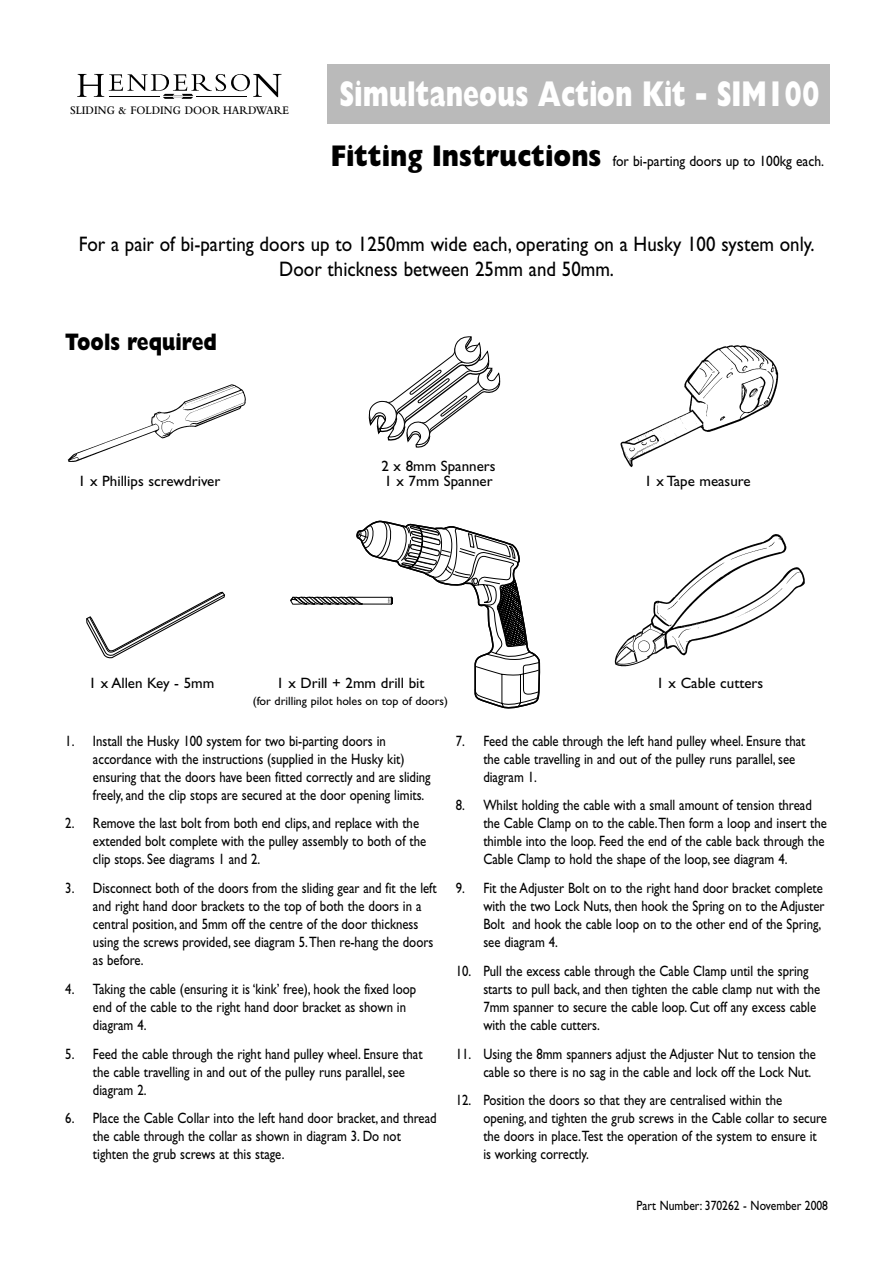
<style>
.page{position:relative;width:893px;height:1262px;background:#fff}
.page>*{position:absolute;margin:0;border:0;box-sizing:border-box;transform-origin:0 0}
.t1{font:800 36px "Gill Sans";color:#fff;scale:.72 1}
.t2{font:800 24px "Gill Sans";color:#000;scale:.8 1}
.t3{font:21px/25.2px "Gill Sans";color:#000;text-align:center;scale:.9 1}
.t4{font:15px/18px "Gill Sans";color:#000;scale:.85 1}
.t5{font:15px/15px "Gill Sans";color:#000}
.t6{font:15px "Gill Sans";color:#000;scale:.9 1}
.t7{font:13.5px "Gill Sans";color:#000;scale:.86 1}
.t8{font:12px "Gill Sans";color:#000}
.t9{font:600 12px "Bembo";color:#000;scale:.9 1}
.s1{font-weight:800;font-size:30px}
</style>
<div class="page">
<svg style="left:86px;top:591px;width:139px;height:68px"></svg>
<div style="left:327px;top:64px;width:502px;height:60px;background:#bababa"></div>
<svg style="left:77px;top:74px;width:204px;height:25px"></svg>
<hr style="left:109px;top:96px;width:50px;height:1px;background:#000">
<hr style="left:197px;top:96px;width:50px;height:1px;background:#000">
<img style="left:67px;top:384px;width:179px;height:78px">
<img style="left:620px;top:345px;width:159px;height:123px">
<svg style="left:368px;top:336px;width:133px;height:112px"></svg>
<img style="left:614px;top:534px;width:191px;height:133px">
<svg style="left:290px;top:520px;width:251px;height:189px"></svg>
<p class="t9" style="left:70px;top:106px;width:244px">SLIDING &amp; FOLDING DOOR HARDWARE</p>
<h1 class="t1" style="left:339px;top:82px;width:668px">Simultaneous Action Kit - SIM100</h1>
<p class="t6" style="left:331px;top:156px;width:549px"><span class="s1">Fitting Instructions</span> for bi-parting doors up to 100kg each.</p>
<h3 class="t3" style="left:79px;top:234px;width:819px">For a pair of bi-parting doors up to 1250mm wide each, operating on a Husky 100 system only.<br>Door thickness between 25mm and 50mm.</h3>
<h2 class="t2" style="left:65px;top:333px;width:191px">Tools required</h2>
<p class="t5" style="left:78px;top:475px;width:144px">1 x Phillips screwdriver</p>
<p class="t5" style="left:381px;top:460px;width:116px">2 x 8mm Spanners<br>1 x 7mm Spanner</p>
<p class="t5" style="left:644px;top:475px;width:108px">1 x Tape measure</p>
<p class="t5" style="left:89px;top:677px;width:127px">1 x Allen Key - 5mm</p>
<p class="t5" style="left:276px;top:677px;width:150px">1 x Drill + 2mm drill bit</p>
<p class="t5" style="left:656px;top:677px;width:108px">1 x Cable cutters</p>
<p class="t8" style="left:253px;top:696px;width:197px">(for drilling pilot holes on top of doors)</p>
<p class="t4" style="left:93px;top:733px;width:399px;text-indent:-28px">1. Install the Husky 100 system for two bi-parting doors in accordance with the instructions (supplied in the Husky kit) ensuring that the doors have been fitted correctly and are sliding freely, and the clip stops are secured at the door opening limits.</p>
<p class="t4" style="left:93px;top:816px;width:393px;text-indent:-28px">2. Remove the last bolt from both end clips, and replace with the extended bolt complete with the pulley assembly to both of the clip stops. See diagrams 1 and 2.</p>
<p class="t4" style="left:93px;top:880px;width:406px;text-indent:-28px">3. Disconnect both of the doors from the sliding gear and fit the left and right hand door brackets to the top of both the doors in a central position, and 5mm off the centre of the door thickness using the screws provided, see diagram 5.Then re-hang the doors as before.</p>
<p class="t4" style="left:93px;top:981px;width:382px;text-indent:-28px">4. Taking the cable (ensuring it is ‘kink’ free), hook the fixed loop end of the cable to the right hand door bracket as shown in diagram 4.</p>
<p class="t4" style="left:93px;top:1046px;width:389px;text-indent:-28px">5. Feed the cable through the right hand pulley wheel. Ensure that the cable travelling in and out of the pulley runs parallel, see diagram 2.</p>
<p class="t4" style="left:93px;top:1110px;width:406px;text-indent:-28px">6. Place the Cable Collar into the left hand door bracket, and thread the cable through the collar as shown in diagram 3. Do not tighten the grub screws at this stage.</p>
<p class="t4" style="left:483px;top:733px;width:380px;text-indent:-28px">7. Feed the cable through the left hand pulley wheel. Ensure that the cable travelling in and out of the pulley runs parallel, see diagram 1.</p>
<p class="t4" style="left:483px;top:798px;width:406px;text-indent:-28px">8. Whilst holding the cable with a small amount of tension thread the Cable Clamp on to the cable.Then form a loop and insert the thimble into the loop. Feed the end of the cable back through the Cable Clamp to hold the shape of the loop, see diagram 4.</p>
<p class="t4" style="left:483px;top:880px;width:403px;text-indent:-28px">9. Fit the Adjuster Bolt on to the right hand door bracket complete with the two Lock Nuts, then hook the Spring on to the Adjuster Bolt and hook the cable loop on to the other end of the Spring, see diagram 4.</p>
<p class="t4" style="left:483px;top:963px;width:398px;text-indent:-28px">10. Pull the excess cable through the Cable Clamp until the spring starts to pull back, and then tighten the cable clamp nut with the 7mm spanner to secure the cable loop. Cut off any excess cable with the cable cutters.</p>
<p class="t4" style="left:483px;top:1046px;width:393px;text-indent:-28px">11. Using the 8mm spanners adjust the Adjuster Nut to tension the cable so there is no sag in the cable and lock off the Lock Nut.</p>
<p class="t4" style="left:483px;top:1092px;width:406px;text-indent:-28px">12. Position the doors so that they are centralised within the opening, and tighten the grub screws in the Cable collar to secure the doors in place.Test the operation of the system to ensure it is working correctly.</p>
<p class="t7" style="left:636px;top:1201px;width:224px">Part Number: 370262 - November 2008</p>
</div>
